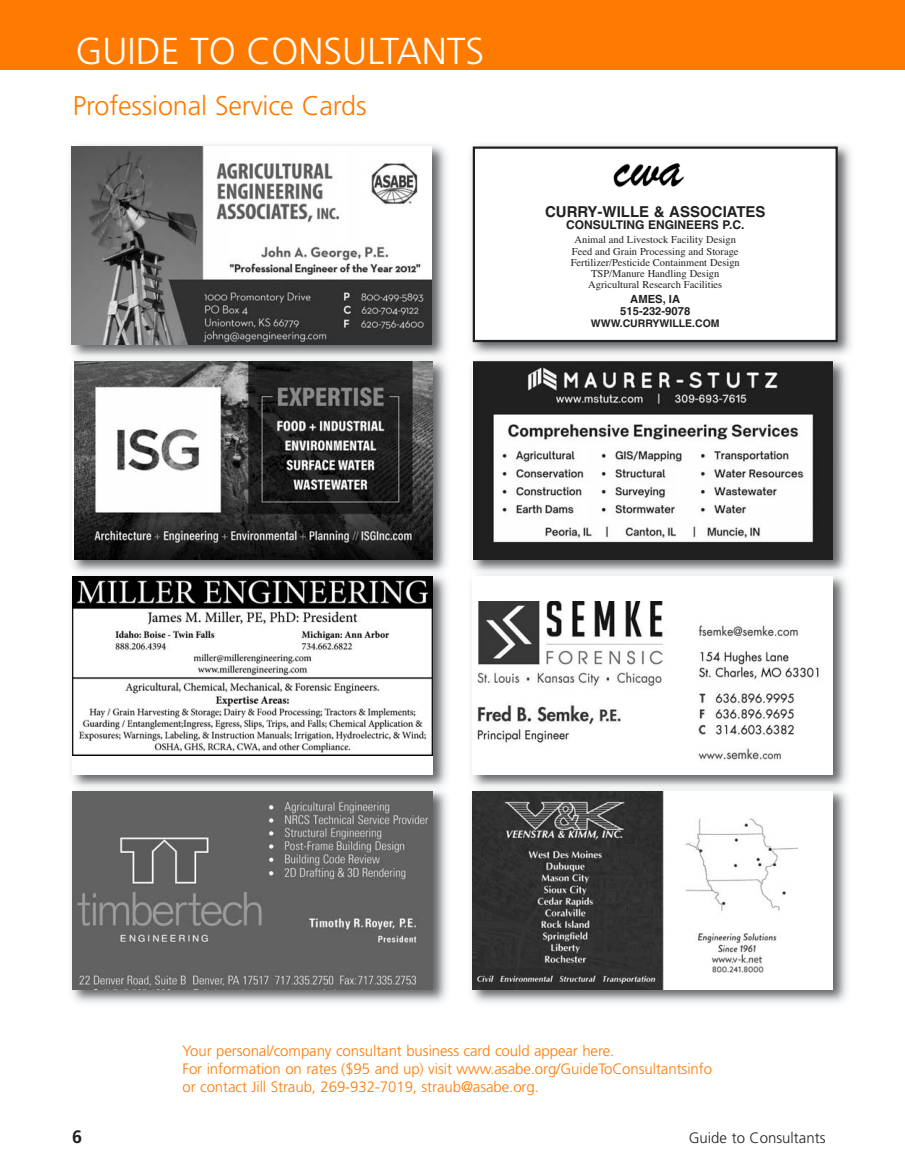
<style>
.page{position:relative;width:905px;height:1175px;background:#fff}
.page>*{position:absolute;margin:0;border:0;box-sizing:border-box;transform-origin:0 0}
.t1{font:300 37.5px "Frutiger";color:#fff}
.t2{font:300 27px "Frutiger";letter-spacing:-.005em;color:#ff7a00}
.t3{font:700 18px "Frutiger";color:#231f20}
.t4{font:300 15px/18px "Frutiger";letter-spacing:-.005em;color:#ff7a00}
.t5{font:700 15px "Helvetica";color:#231f20}
.t6{font:300 15px "Frutiger";color:#231f20}
.t7{font:700 12px "Helvetica";color:#231f20}
.t8{font:700 11.25px/12px "Helvetica";color:#231f20;text-align:center}
.t9{font:10.5px/11.2px "Times";color:#231f20;text-align:center}
.t10{font:700 10.5px "Helvetica";color:#231f20}
</style>
<div class="page">
<div style="left:0;top:0;width:904px;height:70px;background:#ff7a00"></div>
<img style="left:70px;top:144px;width:377px;height:859px">
<img style="left:72px;top:146px;width:360px;height:198px">
<img style="left:74px;top:361px;width:359px;height:198px">
<div style="left:73px;top:576px;width:360px;height:198px;background:#fff"></div>
<img style="left:73px;top:576px;width:360px;height:180px">
<img style="left:73px;top:791px;width:360px;height:198px">
<img style="left:471px;top:362px;width:376px;height:641px">
<img style="left:473px;top:362px;width:359px;height:197px">
<div style="left:472px;top:576px;width:360px;height:198px;background:#fff"></div>
<img style="left:477px;top:602px;width:342px;height:158px">
<div style="left:472px;top:791px;width:360px;height:198px;background:#fff"></div>
<img style="left:472px;top:791px;width:325px;height:198px">
<img style="left:470px;top:144px;width:381px;height:218px">
<div style="left:474px;top:148px;width:362px;height:193px;background:#fff"></div>
<div style="left:472px;top:146px;width:365px;height:196px;border:2px solid #231f20"></div>
<img style="left:613px;top:163px;width:71px;height:25px">
<h1 class="t1" style="left:75px;top:36px;width:410px">GUIDE TO CONSULTANTS</h1>
<h2 class="t2" style="left:73px;top:95px;width:295px">Professional Service Cards</h2>
<p class="t5" style="left:545px;top:206px;width:222px">CURRY-WILLE &amp; ASSOCIATES</p>
<p class="t7" style="left:566px;top:220px;width:180px">CONSULTING ENGINEERS P.C.</p>
<p class="t9" style="left:570px;top:235px;width:171px">Animal and Livestock Facility Design Feed and Grain Processing and Storage Fertilizer/Pesticide Containment Design TSP/Manure Handling Design Agricultural Research Facilities</p>
<p class="t8" style="left:620px;top:294px;width:72px">AMES, IA<br>515-232-9078</p>
<p class="t10" style="left:591px;top:320px;width:130px">WWW.CURRYWILLE.COM</p>
<p class="t4" style="left:182px;top:1043px;width:531px">Your personal/company consultant business card could appear here.<br>For information on rates ($95 and up) visit www.asabe.org/GuideToConsultantsinfo or contact Jill Straub, 269-932-7019, straub@asabe.org.</p>
<p class="t3" style="left:72px;top:1129px;width:12px">6</p>
<p class="t6" style="left:688px;top:1131px;width:138px">Guide to Consultants</p>
</div>
